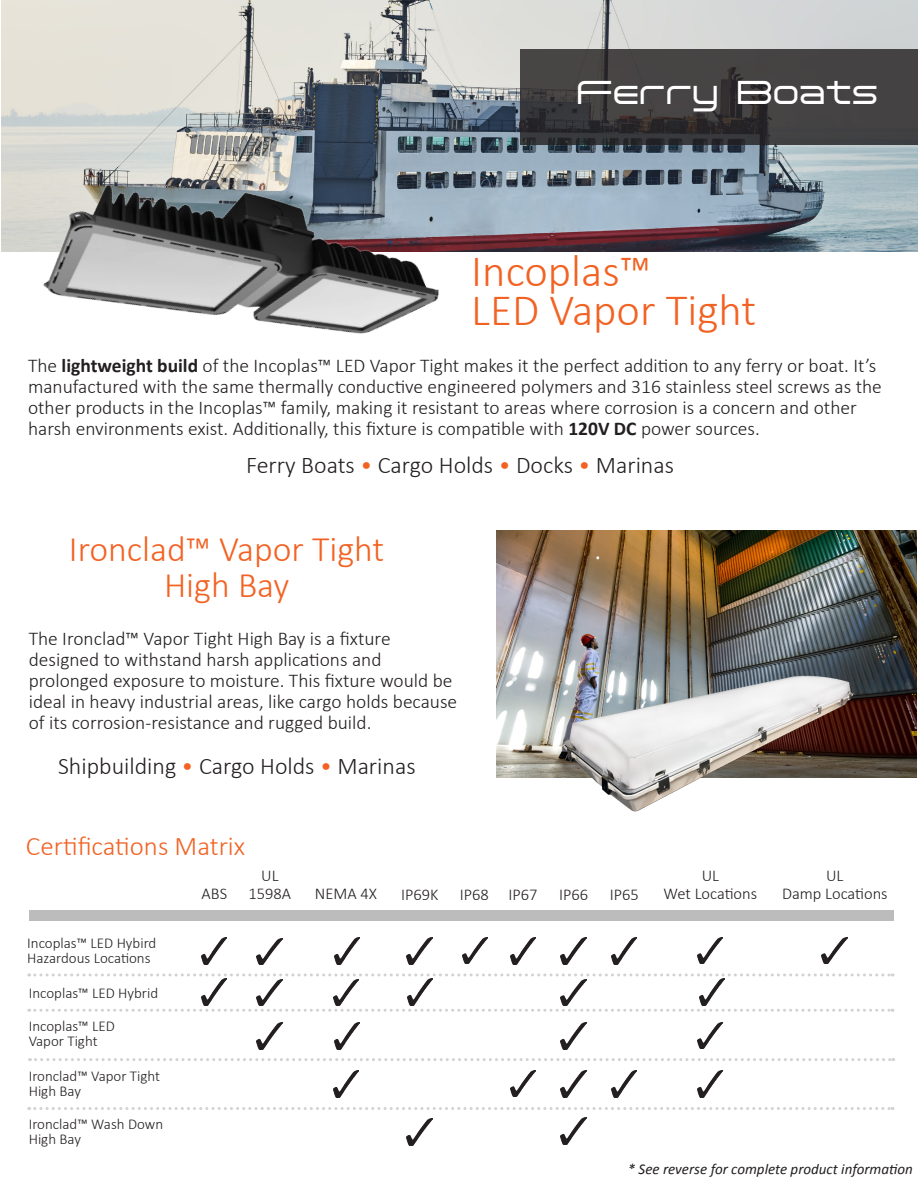
<style>
.page{position:relative;width:918px;height:1188px;background:#fff}
.page>*{position:absolute;margin:0;border:0;box-sizing:border-box;transform-origin:0 0}
.t1{font:300 45px "Calibri";color:#f26223}
.t2{font:300 36px "Calibri";color:#f26223}
.t3{font:300 33px "Tachyon";color:#fff}
.t4{font:300 27px "Calibri";color:#f26223}
.t5{font:300 24px "Calibri";color:#231f20}
.t6{font:300 19.5px/21px "Calibri";color:#231f20}
.t7{font:300 16.5px "Calibri";color:#231f20}
.t8{font:300 15px "Calibri";color:#231f20}
.t9{font:italic 15px "Calibri";color:#231f20}
.s1{font-weight:700}
.s2{color:#f26223}
</style>
<div class="page">
<hr style="left:0;top:57px;width:1px;height:96px;background:#231f20">
<img style="left:1px;top:0;width:917px;height:252px">
<img style="left:497px;top:531px;width:419px;height:246px">
<svg style="left:520px;top:50px;width:398px;height:95px;background:#3f3d3e"></svg>
<img style="left:42px;top:178px;width:396px;height:156px">
<img style="left:560px;top:654px;width:296px;height:158px">
<div style="left:29px;top:911px;width:865px;height:10px;background:#bdbcbc"></div>
<svg style="left:29px;top:973px;width:864px;height:3px"></svg>
<svg style="left:29px;top:1009px;width:864px;height:3px"></svg>
<svg style="left:29px;top:1058px;width:865px;height:3px"></svg>
<svg style="left:29px;top:1107px;width:864px;height:3px"></svg>
<img style="left:201px;top:938px;width:26px;height:26px">
<img style="left:257px;top:938px;width:25px;height:27px">
<img style="left:334px;top:938px;width:25px;height:26px">
<img style="left:407px;top:938px;width:25px;height:26px">
<img style="left:462px;top:937px;width:25px;height:27px">
<img style="left:510px;top:938px;width:25px;height:26px">
<img style="left:561px;top:938px;width:25px;height:26px">
<img style="left:612px;top:938px;width:25px;height:26px">
<img style="left:698px;top:937px;width:25px;height:27px">
<img style="left:822px;top:937px;width:25px;height:27px">
<img style="left:561px;top:979px;width:25px;height:27px">
<img style="left:408px;top:979px;width:25px;height:26px">
<img style="left:333px;top:979px;width:25px;height:27px">
<img style="left:699px;top:979px;width:25px;height:26px">
<img style="left:257px;top:979px;width:25px;height:27px">
<img style="left:201px;top:979px;width:26px;height:26px">
<img style="left:257px;top:1023px;width:25px;height:26px">
<img style="left:334px;top:1023px;width:25px;height:26px">
<img style="left:698px;top:1022px;width:25px;height:27px">
<img style="left:561px;top:1023px;width:25px;height:26px">
<img style="left:561px;top:1071px;width:25px;height:26px">
<img style="left:561px;top:1118px;width:25px;height:26px">
<img style="left:407px;top:1119px;width:25px;height:26px">
<img style="left:333px;top:1071px;width:25px;height:26px">
<img style="left:510px;top:1070px;width:25px;height:27px">
<img style="left:612px;top:1071px;width:25px;height:26px">
<img style="left:698px;top:1071px;width:25px;height:26px">
<p class="t3" style="left:578px;top:72px;width:303px">Ferry Boats</p>
<p class="t1" style="left:471px;top:243px;width:181px">Incoplas™</p>
<p class="t1" style="left:471px;top:282px;width:286px">LED Vapor Tight</p>
<p class="t6" style="left:28px;top:354px;width:855px">The <span class="s1">lightweight build</span> of the Incoplas™ LED Vapor Tight makes it the perfect addition to any ferry or boat. It’s manufactured with the same thermally conductive engineered polymers and 316 stainless steel screws as the other products in the Incoplas™ family, making it resistant to areas where corrosion is a concern and other harsh environments exist. Additionally, this fixture is compatible with <span class="s1">120V DC</span> power sources.</p>
<p class="t5" style="left:246px;top:450px;width:429px">Ferry Boats <span class="s2">•</span> Cargo Holds <span class="s2">•</span> Docks <span class="s2">•</span> Marinas</p>
<p class="t2" style="left:69px;top:526px;width:317px">Ironclad™ Vapor Tight</p>
<p class="t2" style="left:164px;top:562px;width:127px">High Bay</p>
<p class="t6" style="left:29px;top:627px;width:430px">The Ironclad™ Vapor Tight High Bay is a fixture designed to withstand harsh applications and prolonged exposure to moisture. This fixture would be ideal in heavy industrial areas, like cargo holds because of its corrosion-resistance and rugged build.</p>
<p class="t5" style="left:58px;top:751px;width:359px">Shipbuilding <span class="s2">•</span> Cargo Holds <span class="s2">•</span> Marinas</p>
<p class="t4" style="left:26px;top:829px;width:221px">Certifications Matrix</p>
<p class="t8" style="left:27px;top:933px;width:131px">Incoplas™ LED Hybird</p>
<p class="t8" style="left:27px;top:948px;width:125px">Hazardous Locations</p>
<p class="t8" style="left:29px;top:984px;width:131px">Incoplas™ LED Hybrid</p>
<p class="t8" style="left:29px;top:1017px;width:88px">Incoplas™ LED</p>
<p class="t8" style="left:29px;top:1032px;width:70px">Vapor Tight</p>
<p class="t8" style="left:29px;top:1067px;width:133px">Ironclad™ Vapor Tight</p>
<p class="t8" style="left:29px;top:1082px;width:54px">High Bay</p>
<p class="t8" style="left:29px;top:1115px;width:136px">Ironclad™ Wash Down</p>
<p class="t8" style="left:29px;top:1130px;width:54px">High Bay</p>
<p class="t7" style="left:202px;top:884px;width:27px">ABS</p>
<p class="t7" style="left:702px;top:865px;width:19px">UL</p>
<p class="t7" style="left:261px;top:866px;width:19px">UL</p>
<p class="t7" style="left:249px;top:884px;width:44px">1598A</p>
<p class="t7" style="left:401px;top:885px;width:39px">IP69K</p>
<p class="t7" style="left:460px;top:885px;width:31px">IP68</p>
<p class="t7" style="left:508px;top:885px;width:31px">IP67</p>
<p class="t7" style="left:559px;top:885px;width:31px">IP66</p>
<p class="t7" style="left:610px;top:885px;width:31px">IP65</p>
<p class="t7" style="left:315px;top:884px;width:64px">NEMA 4X</p>
<p class="t7" style="left:664px;top:883px;width:95px">Wet Locations</p>
<p class="t7" style="left:826px;top:865px;width:19px">UL</p>
<p class="t7" style="left:782px;top:883px;width:107px">Damp Locations</p>
<p class="t9" style="left:628px;top:1159px;width:287px">* See reverse for complete product information</p>
</div>
